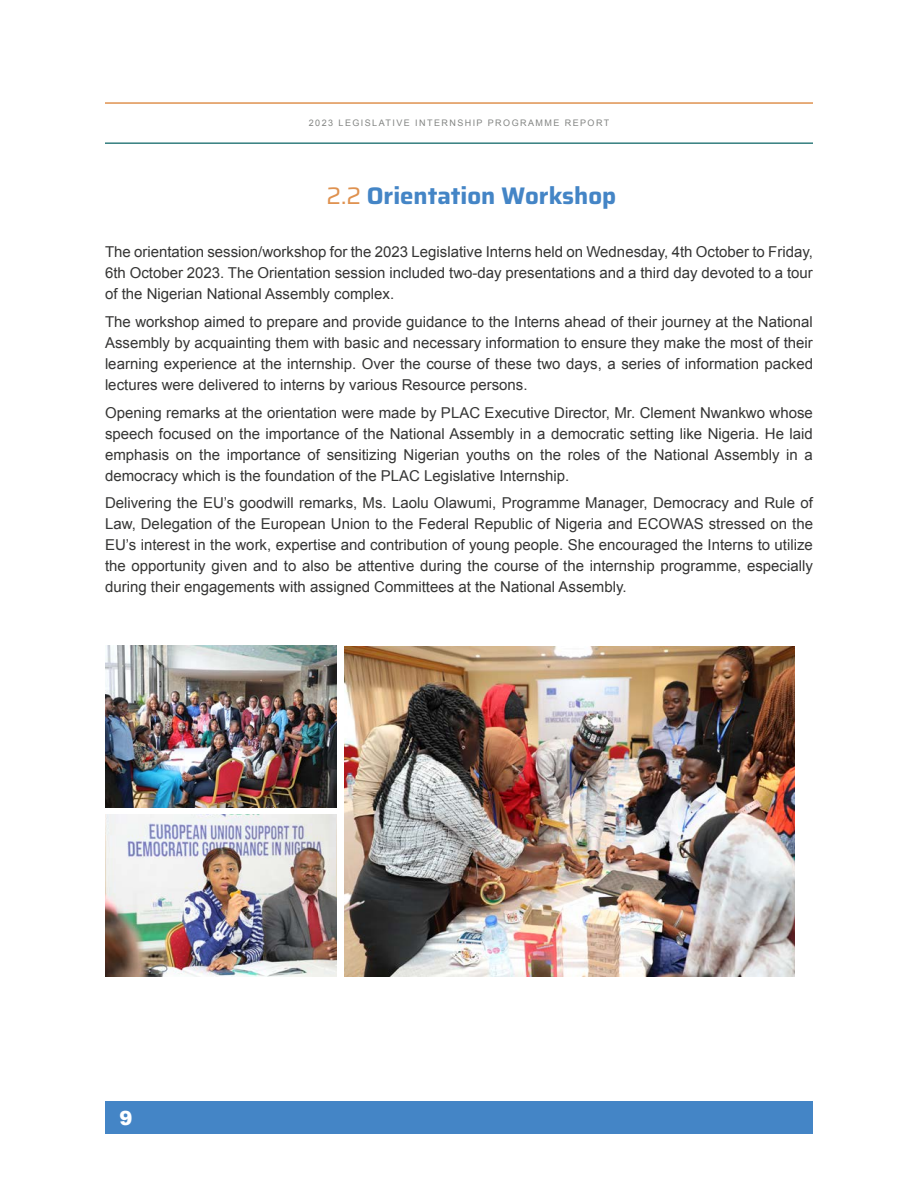
<style>
.page{position:relative;width:918px;height:1188px;background:#fff}
.page>*{position:absolute;margin:0;border:0;box-sizing:border-box;transform-origin:0 0}
.t1{font:100 24px "Saira";color:#4485c6}
.t2{font:900 19.5px "Arial";color:#fff}
.t3{font:15px/21px "Arial";color:#353534;text-align:justify}
.t4{font:9px "Arial";letter-spacing:.16em;color:#838583}
.s1{color:#df9250}
</style>
<div class="page">
<hr style="left:105px;top:142px;width:708px;height:2px;background:#347e7f">
<hr style="left:105px;top:102px;width:708px;height:2px;background:#df9250">
<div style="left:105px;top:1102px;width:708px;height:32px;background:#4485c6"></div>
<img style="left:106px;top:646px;width:231px;height:162px">
<img style="left:344px;top:646px;width:451px;height:330px">
<img style="left:106px;top:814px;width:231px;height:162px">
<p class="t4" style="left:309px;top:117px;width:302px">2023 LEGISLATIVE INTERNSHIP PROGRAMME REPORT</p>
<p class="t1" style="left:326px;top:177px;width:291px"><span class="s1">2.2</span> Orientation Workshop</p>
<p class="t3" style="left:105px;top:242px;width:710px">The orientation session/workshop for the 2023 Legislative Interns held on Wednesday, 4th October to Friday, 6th October 2023. The Orientation session included two-day presentations and a third day devoted to a tour of the Nigerian National Assembly complex.</p>
<p class="t3" style="left:105px;top:311px;width:710px">The workshop aimed to prepare and provide guidance to the Interns ahead of their journey at the National Assembly by acquainting them with basic and necessary information to ensure they make the most of their learning experience at the internship. Over the course of these two days, a series of information packed lectures were delivered to interns by various Resource persons.</p>
<p class="t3" style="left:105px;top:402px;width:709px">Opening remarks at the orientation were made by PLAC Executive Director, Mr. Clement Nwankwo whose speech focused on the importance of the National Assembly in a democratic setting like Nigeria. He laid emphasis on the importance of sensitizing Nigerian youths on the roles of the National Assembly in a democracy which is the foundation of the PLAC Legislative Internship.</p>
<p class="t3" style="left:105px;top:493px;width:710px">Delivering the EU’s goodwill remarks, Ms. Laolu Olawumi, Programme Manager, Democracy and Rule of Law, Delegation of the European Union to the Federal Republic of Nigeria and ECOWAS stressed on the EU’s interest in the work, expertise and contribution of young people. She encouraged the Interns to utilize the opportunity given and to also be attentive during the course of the internship programme, especially during their engagements with assigned Committees at the National Assembly.</p>
<p class="t2" style="left:120px;top:1104px;width:15px">9</p>
</div>
